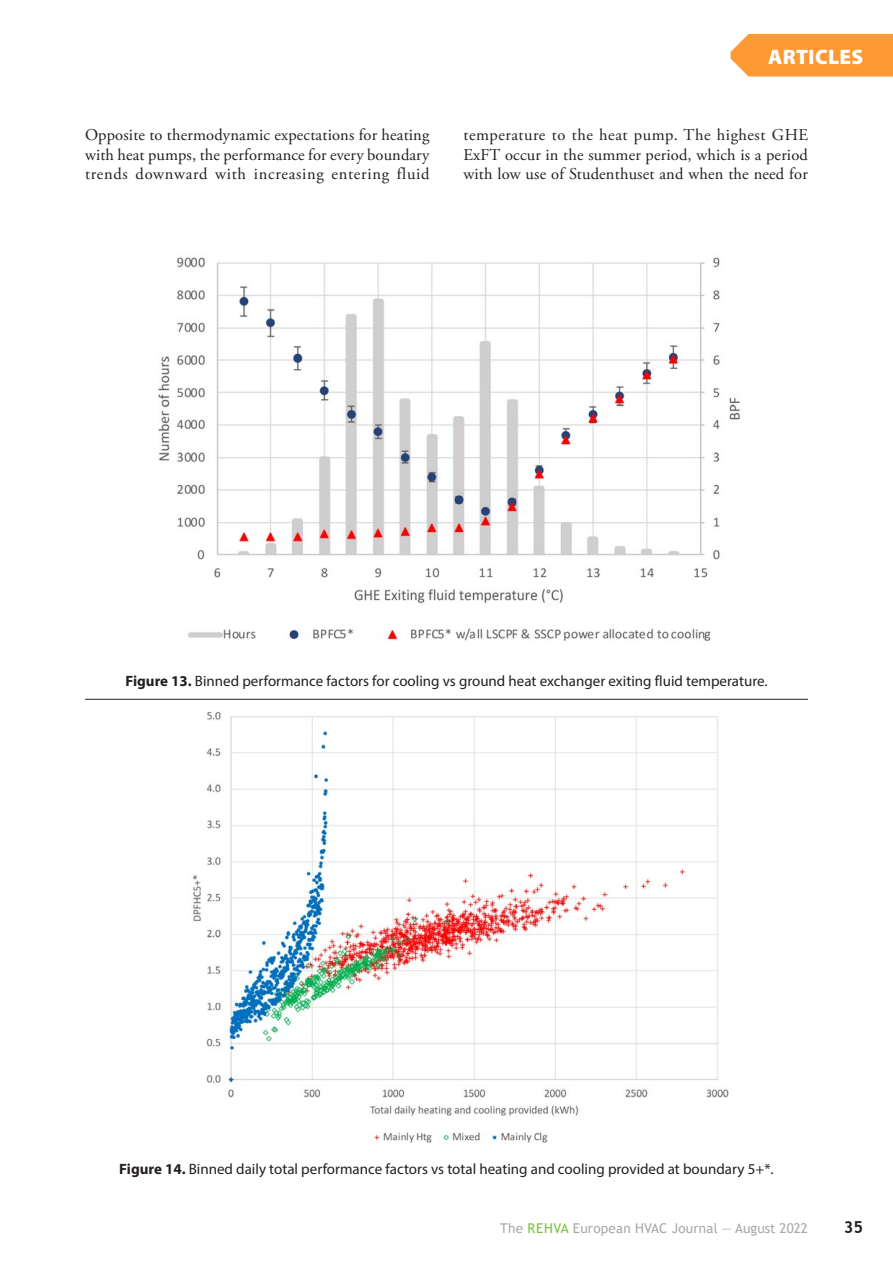
<style>
.page{position:relative;width:893px;height:1263px;background:#fff}
.page>*{position:absolute;margin:0;border:0;box-sizing:border-box;transform-origin:0 0}
.t1{font:900 21px "Myriad Pro";letter-spacing:.02em;color:#fff}
.t2{font:16.5px/19.5px "Adobe Garamond Pro";letter-spacing:.01em;color:#231f20;text-align:justify}
.t3{font:700 16.5px "Trebuchet MS";color:#231f20}
.Caption_wiiva_alla{font:15px "Myriad Pro";color:#231f20}
.t4{font:13.5px "Trebuchet MS";letter-spacing:.015em;color:#a8a9ad}
.s1{font-weight:700}
.s2{color:#79c142}
</style>
<div class="page">
<img style="left:192px;top:711px;width:537px;height:432px">
<hr style="left:85px;top:699px;width:723px;height:1px;background:#231f20">
<img style="left:158px;top:257px;width:582px;height:384px">
<svg style="left:730px;top:34px;width:163px;height:43px;background:#ff9f3f"></svg>
<p class="t1" style="left:768px;top:43px;width:96px">ARTICLES</p>
<p class="t2" style="left:85px;top:126px;width:346px">Opposite to thermodynamic expectations for heating with heat pumps, the performance for every boundary trends downward with increasing entering fluid</p>
<p class="t2" style="left:463px;top:126px;width:346px">temperature to the heat pump. The highest GHE ExFT occur in the summer period, which is a period with low use of Studenthuset and when the need for</p>
<p class="Caption_wiiva_alla" style="left:125px;top:672px;width:644px"><span class="s1">Figure 13.</span> Binned performance factors for cooling vs ground heat exchanger exiting fluid temperature.</p>
<p class="Caption_wiiva_alla" style="left:119px;top:1159px;width:656px"><span class="s1">Figure 14.</span> Binned daily total performance factors vs total heating and cooling provided at boundary 5+*.</p>
<p class="t4" style="left:500px;top:1220px;width:309px">The <span class="s2">REHVA</span> European HVAC Journal — August 2022</p>
<p class="t3" style="left:844px;top:1217px;width:21px">35</p>
</div>
